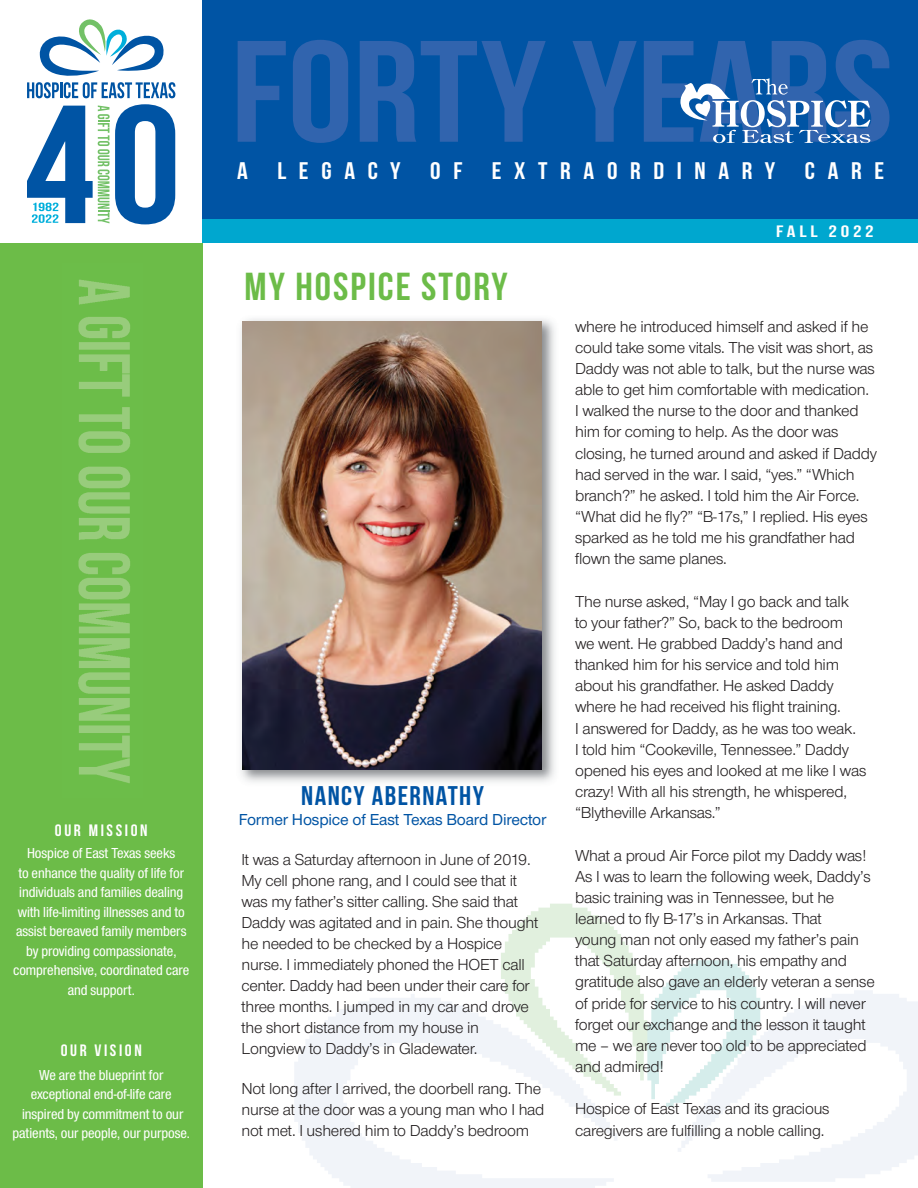
<style>
.page{position:relative;width:918px;height:1188px;background:#fff}
.page>*{position:absolute;margin:0;border:0;box-sizing:border-box;transform-origin:0 0}
.t1{font:144px "Bebas Neue";color:#3164ae;scale:1.15 1}
.t2{font:39px "Bebas Neue";letter-spacing:.05em;color:#6cbc48;scale:1.05 1}
.t3{font:27px "Bebas Neue";letter-spacing:.05em;color:#0054a4;scale:1.05 1}
.t4{font:24px "Bebas Neue";letter-spacing:.48em;color:#fff;scale:1.1 1}
.t5{font:16.5px/21.1px "Nimbus San Nov T";letter-spacing:-.015em;color:#231f20}
.t6{font:500 16.5px "Nimbus San Nov T";letter-spacing:-.01em;color:#0054a4}
.t7{font:16.5px "Bebas Neue";letter-spacing:.15em;color:#fff;scale:1.05 1}
.t8{font:16.5px "Bebas Neue";letter-spacing:.175em;color:#fff;scale:1.3 1}
.t9{font:500 condensed 15px/19.5px "Nimbus San Nov T";letter-spacing:-.005em;color:#fff;text-align:center;scale:1.05 1}
</style>
<div class="page">
<div style="left:202px;top:0;width:716px;height:226px;background:#0054a4"></div>
<div style="left:0;top:243px;width:202px;height:945px;background:#6cbc48"></div>
<img style="left:294px;top:903px;width:624px;height:285px">
<svg style="left:27px;top:104px;width:148px;height:120px"></svg>
<svg style="left:27px;top:19px;width:148px;height:79px"></svg>
<img style="left:78px;top:279px;width:52px;height:504px">
<div style="left:202px;top:220px;width:716px;height:23px;background:#00a7cf"></div>
<svg style="left:680px;top:78px;width:190px;height:65px"></svg>
<img style="left:240px;top:319px;width:315px;height:463px">
<img style="left:243px;top:321px;width:299px;height:449px">
<p class="t7" style="left:55px;top:821px;width:90px">OUR MISSION</p>
<p class="t9" style="left:13px;top:845px;width:169px">Hospice of East Texas seeks<br>to enhance the quality of life for individuals and families dealing with life-limiting illnesses and to assist bereaved family members by providing compassionate, comprehensive, coordinated care and support.</p>
<p class="t7" style="left:61px;top:1040px;width:79px">OUR VISION</p>
<p class="t9" style="left:12px;top:1066px;width:171px">We are the blueprint for exceptional end-of-life care inspired by commitment to our patients, our people, our purpose.</p>
<h1 class="t1" style="left:231px;top:8px;width:577px">FORTY YEARS</h1>
<h3 class="t4" style="left:237px;top:157px;width:590px">A LEGACY OF EXTRAORDINARY CARE</h3>
<h2 class="t2" style="left:245px;top:264px;width:252px">MY HOSPICE STORY</h2>
<h3 class="t3" style="left:301px;top:780px;width:176px">NANCY ABERNATHY</h3>
<p class="t6" style="left:239px;top:814px;width:309px">Former Hospice of East Texas Board Director</p>
<p class="t5" style="left:242px;top:850px;width:298px">It was a Saturday afternoon in June of 2019.<br>My cell phone rang, and I could see that it was my father’s sitter calling. She said that Daddy was agitated and in pain. She thought he needed to be checked by a Hospice nurse. I immediately phoned the HOET call center. Daddy had been under their care for three months. I jumped in my car and drove the short distance from my house in Longview to Daddy’s in Gladewater.</p>
<p class="t5" style="left:242px;top:1080px;width:305px">Not long after I arrived, the doorbell rang. The nurse at the door was a young man who I had not met. I ushered him to Daddy’s bedroom</p>
<p class="t8" style="left:776px;top:221px;width:77px">FALL 2022</p>
<p class="t5" style="left:575px;top:318px;width:303px">where he introduced himself and asked if he could take some vitals. The visit was short, as Daddy was not able to talk, but the nurse was able to get him comfortable with medication.<br>I walked the nurse to the door and thanked him for coming to help. As the door was closing, he turned around and asked if Daddy had served in the war. I said, “yes.” “Which branch?” he asked. I told him the Air Force. “What did he fly?” “B-17s,” I replied. His eyes sparked as he told me his grandfather had flown the same planes.</p>
<p class="t5" style="left:575px;top:592px;width:293px">The nurse asked, “May I go back and talk<br>to your father?” So, back to the bedroom we went. He grabbed Daddy’s hand and thanked him for his service and told him about his grandfather. He asked Daddy where he had received his flight training.<br>I answered for Daddy, as he was too weak.<br>I told him “Cookeville, Tennessee.” Daddy opened his eyes and looked at me like I was crazy! With all his strength, he whispered, “Blytheville Arkansas.”</p>
<p class="t5" style="left:575px;top:846px;width:301px">What a proud Air Force pilot my Daddy was!<br>As I was to learn the following week, Daddy’s basic training was in Tennessee, but he learned to fly B-17’s in Arkansas. That<br>young man not only eased my father’s pain that Saturday afternoon, his empathy and gratitude also gave an elderly veteran a sense of pride for service to his country. I will never forget our exchange and the lesson it taught me – we are never too old to be appreciated and admired!</p>
<p class="t5" style="left:575px;top:1100px;width:256px">Hospice of East Texas and its gracious caregivers are fulfilling a noble calling.</p>
</div>
